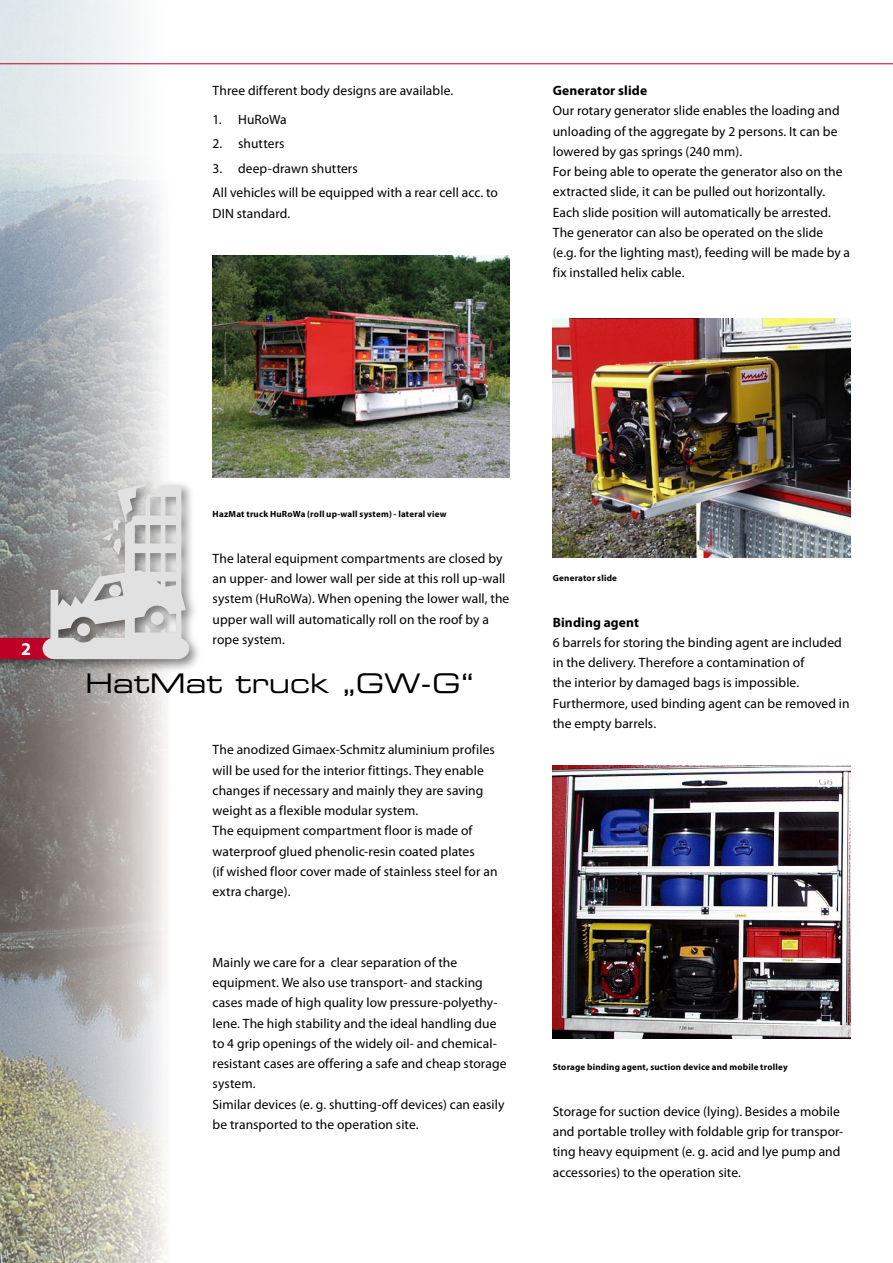
<style>
.page{position:relative;width:893px;height:1263px;background:#fff}
.page>*{position:absolute;margin:0;border:0;box-sizing:border-box;transform-origin:0 0}
.Headline{font:27px "Eurostile LT Std Ex 2";color:#000}
.t1{font:700 18px "Myriad Pro";color:#fff}
.Fliesstext{font:13.5px/20.2px "Myriad Pro";letter-spacing:.005em;color:#000}
.Aufzählung{font:13.5px "Myriad Pro";letter-spacing:.005em;color:#000}
.Bildunterschriften{font:700 9px "Myriad Pro";letter-spacing:.025em;color:#000}
.s1{font-weight:700}
</style>
<div class="page">
<svg style="left:0;top:0;width:174px;height:1263px;background:#bcbdbc"></svg>
<div style="left:0;top:477px;width:204px;height:198px;background:#000;opacity:.5"></div>
<div style="left:0;top:638px;width:64px;height:21px;background:#be0027"></div>
<svg style="left:43px;top:483px;width:146px;height:176px;background:#c0c0c0"></svg>
<hr style="left:0;top:63px;width:893px;height:1px;background:#be0027">
<img style="left:213px;top:255px;width:296px;height:222px">
<img style="left:553px;top:319px;width:297px;height:239px">
<img style="left:553px;top:765px;width:297px;height:274px">
<p class="Fliesstext" style="left:213px;top:81px;width:242px">Three different body designs are available.</p>
<p class="Aufzählung" style="left:213px;top:112px;width:76px">1. HuRoWa</p>
<p class="Aufzählung" style="left:213px;top:137px;width:73px">2. shutters</p>
<p class="Aufzählung" style="left:213px;top:161px;width:147px">3. deep-drawn shutters</p>
<p class="Fliesstext" style="left:213px;top:183px;width:287px">All vehicles will be equipped with a rear cell acc. to<br>DIN standard.</p>
<p class="Fliesstext" style="left:553px;top:81px;width:299px"><span class="s1">Generator slide<br></span>Our rotary generator slide enables the loading and unloading of the aggregate by 2 persons. It can be lowered by gas springs (240 mm).<br>For being able to operate the generator also on the extracted slide, it can be pulled out horizontally.<br>Each slide position will automatically be arrested.<br>The generator can also be operated on the slide (e.g. for the lighting mast), feeding will be made by a fix installed helix cable.</p>
<p class="t1" style="left:21px;top:638px;width:11px">2</p>
<p class="Bildunterschriften" style="left:213px;top:509px;width:235px">HazMat truck HuRoWa (roll up-wall system) - lateral view</p>
<p class="Fliesstext" style="left:213px;top:548px;width:298px">The lateral equipment compartments are closed by an upper- and lower wall per side at this roll up-wall system (HuRoWa). When opening the lower wall, the upper wall will automatically roll on the roof by a rope system.</p>
<p class="Headline" style="left:85px;top:665px;width:390px">HatMat truck „GW-G“</p>
<p class="Fliesstext" style="left:213px;top:740px;width:286px">The anodized Gimaex-Schmitz aluminium profiles will be used for the interior fittings. They enable changes if necessary and mainly they are saving weight as a flexible modular system.<br>The equipment compartment floor is made of waterproof glued phenolic-resin coated plates<br>(if wished floor cover made of stainless steel for an extra charge).</p>
<p class="Fliesstext" style="left:213px;top:952px;width:295px">Mainly we care for a clear separation of the equipment. We also use transport- and stacking cases made of high quality low pressure-polyethy&shy;lene. The high stability and the ideal handling due to 4 grip openings of the widely oil- and chemical&shy;resistant cases are offering a safe and cheap storage system.<br>Similar devices (e. g. shutting-off devices) can easily be transported to the operation site.</p>
<p class="Bildunterschriften" style="left:553px;top:573px;width:66px">Generator slide</p>
<p class="Fliesstext" style="left:553px;top:612px;width:298px"><span class="s1">Binding agent<br></span>6 barrels for storing the binding agent are included in the delivery. Therefore a contamination of<br>the interior by damaged bags is impossible.<br>Furthermore, used binding agent can be removed in the empty barrels.</p>
<p class="Bildunterschriften" style="left:553px;top:1062px;width:237px">Storage binding agent, suction device and mobile trolley</p>
<p class="Fliesstext" style="left:553px;top:1101px;width:292px">Storage for suction device (lying). Besides a mobile and portable trolley with foldable grip for transpor&shy;ting heavy equipment (e. g. acid and lye pump and accessories) to the operation site.</p>
</div>
